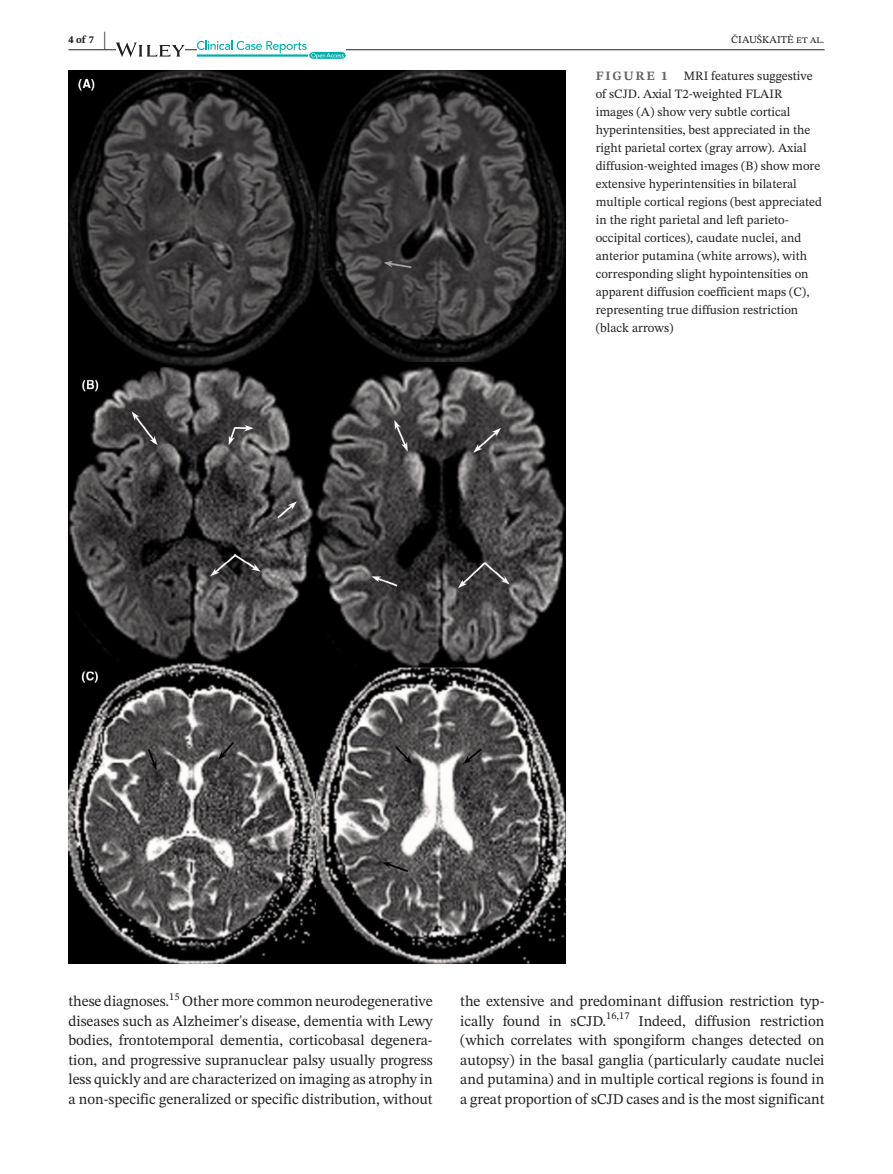
<style>
.page{position:relative;width:893px;height:1174px;background:#fff}
.page>*{position:absolute;margin:0;border:0;box-sizing:border-box;transform-origin:0 0}
.t1{font:15px/19.5px "STIX Two Text";letter-spacing:-.005em;color:#231f20;text-align:justify}
.t2{font:12.75px/18px "STIX Two Text";color:#231f20}
.t3{font:700 12.75px "STIX Two Text";letter-spacing:.14em;color:#636366}
.t4{font:10.5px "STIX Two Text";color:#231f20}
.t5{font:700 10.5px "STIX Two Text";color:#231f20}
.s1{font-size:21px}
</style>
<div class="page">
<hr style="left:68px;top:49px;width:756px;height:1px;background:#231f20">
<svg style="left:116px;top:43px;width:69px;height:14px"></svg>
<svg style="left:197px;top:41px;width:149px;height:18px"></svg>
<img style="left:68px;top:70px;width:498px;height:893px">
<p class="t5" style="left:68px;top:32px;width:39px">4 of 7 <span class="s1">|</span></p>
<p class="t4" style="left:731px;top:32px;width:95px">ČIAUŠKAITĖ et al.</p>
<p class="t2" style="left:596px;top:66px;width:228px;text-indent:88px">MRI features suggestive of sCJD. Axial T2-weighted FLAIR images (A) show very subtle cortical hyperintensities, best appreciated in the right parietal cortex (gray arrow). Axial diffusion-weighted images (B) show more extensive hyperintensities in bilateral multiple cortical regions (best appreciated in the right parietal and left parieto&shy;occipital cortices), caudate nuclei, and anterior putamina (white arrows), with corresponding slight hypointensities on apparent diffusion coefficient maps (C), representing true diffusion restriction (black arrows)</p>
<p class="t3" style="left:596px;top:66px;width:73px">FIGURE 1</p>
<p class="t1" style="left:68px;top:991px;width:102px">these diagnoses.</p>
<p class="t4" style="left:169px;top:988px;width:12px">15</p>
<p class="t1" style="left:68px;top:991px;width:366px;text-indent:114px">Other more common neurodegenerative diseases such as Alzheimer's disease, dementia with Lewy bodies, frontotemporal dementia, corticobasal degenera&shy;tion, and progressive supranuclear palsy usually progress less quickly and are characterized on imaging as atrophy in a non-specific generalized or specific distribution, without</p>
<p class="t1" style="left:460px;top:991px;width:366px">the extensive and predominant diffusion restriction typ&shy;ically found in sCJD.</p>
<p class="t4" style="left:606px;top:1008px;width:25px">16,17</p>
<p class="t1" style="left:460px;top:1011px;width:366px;text-indent:178px">Indeed, diffusion restriction (which correlates with spongiform changes detected on autopsy) in the basal ganglia (particularly caudate nuclei and putamina) and in multiple cortical regions is found in a great proportion of sCJD cases and is the most significant</p>
</div>
